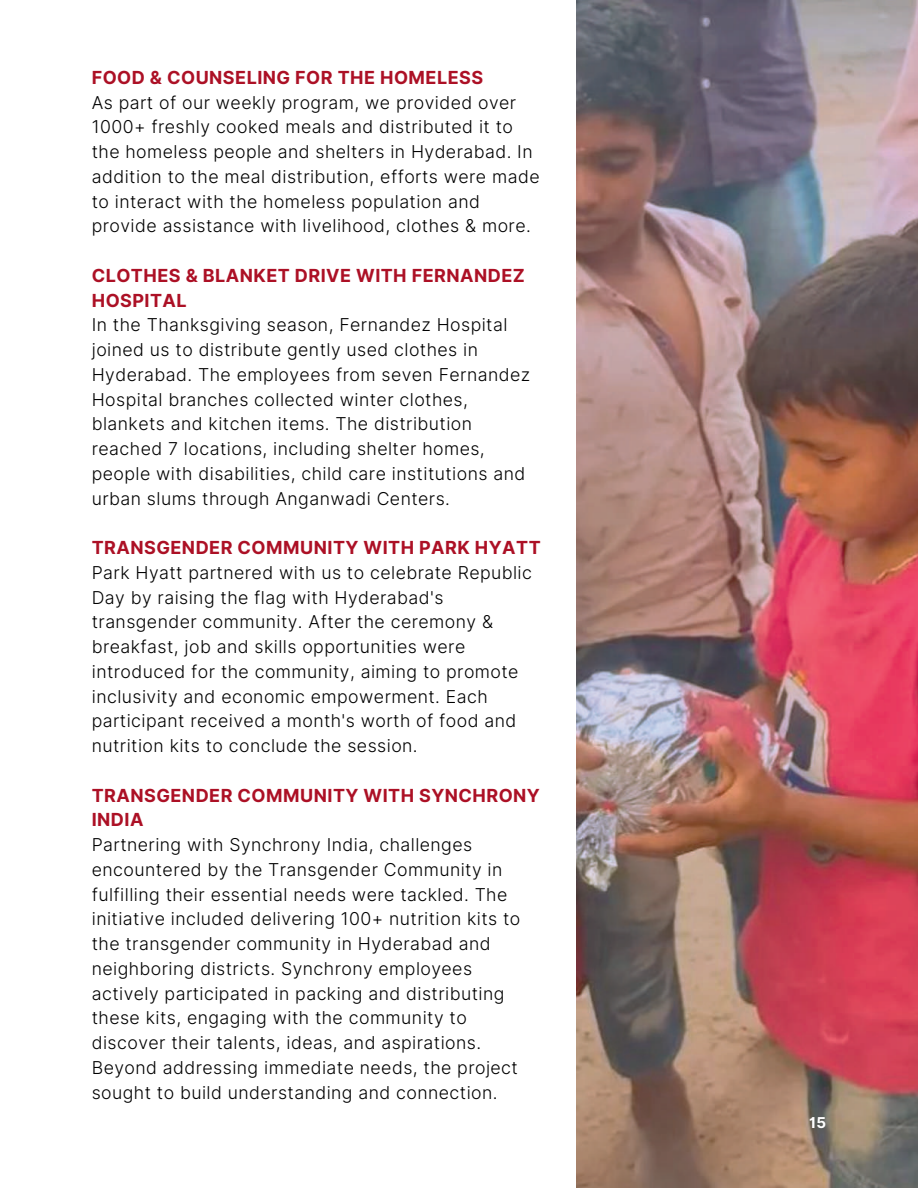
<style>
.page{position:relative;width:918px;height:1188px;background:#fff}
.page>*{position:absolute;margin:0;border:0;box-sizing:border-box;transform-origin:0 0}
.t1{font:700 18px/24.8px "Inter";letter-spacing:.025em;color:#ac1025}
.t2{font:300 17.7px/24.8px "Inter";letter-spacing:.025em;color:#000}
.t3{font:700 15px "Inter";color:#fff}
</style>
<div class="page">
<img style="left:577px;top:0;width:341px;height:1188px">
<p class="t1" style="left:92px;top:65px;width:393px">FOOD &amp; COUNSELING FOR THE HOMELESS</p>
<p class="t2" style="left:92px;top:89px;width:449px">As part of our weekly program, we provided over 1000+ freshly cooked meals and distributed it to the homeless people and shelters in Hyderabad. In addition to the meal distribution, efforts were made to interact with the homeless population and provide assistance with livelihood, clothes &amp; more.</p>
<p class="t1" style="left:92px;top:263px;width:435px">CLOTHES &amp; BLANKET DRIVE WITH FERNANDEZ<br>HOSPITAL</p>
<p class="t2" style="left:92px;top:312px;width:440px">In the Thanksgiving season, Fernandez Hospital joined us to distribute gently used clothes in Hyderabad. The employees from seven Fernandez Hospital branches collected winter clothes, blankets and kitchen items. The distribution reached 7 locations, including shelter homes, people with disabilities, child care institutions and urban slums through Anganwadi Centers.</p>
<p class="t1" style="left:92px;top:536px;width:450px">TRANSGENDER COMMUNITY WITH PARK HYATT</p>
<p class="t2" style="left:92px;top:560px;width:442px">Park Hyatt partnered with us to celebrate Republic Day by raising the flag with Hyderabad's transgender community. After the ceremony &amp; breakfast, job and skills opportunities were introduced for the community, aiming to promote inclusivity and economic empowerment. Each participant received a month's worth of food and nutrition kits to conclude the session.</p>
<p class="t1" style="left:92px;top:783px;width:450px">TRANSGENDER COMMUNITY WITH SYNCHRONY<br>INDIA</p>
<p class="t2" style="left:92px;top:832px;width:430px">Partnering with Synchrony India, challenges encountered by the Transgender Community in fulfilling their essential needs were tackled. The initiative included delivering 100+ nutrition kits to the transgender community in Hyderabad and neighboring districts. Synchrony employees actively participated in packing and distributing these kits, engaging with the community to discover their talents, ideas, and aspirations.<br>Beyond addressing immediate needs, the project sought to build understanding and connection.</p>
<p class="t3" style="left:809px;top:1112px;width:18px">15</p>
</div>
